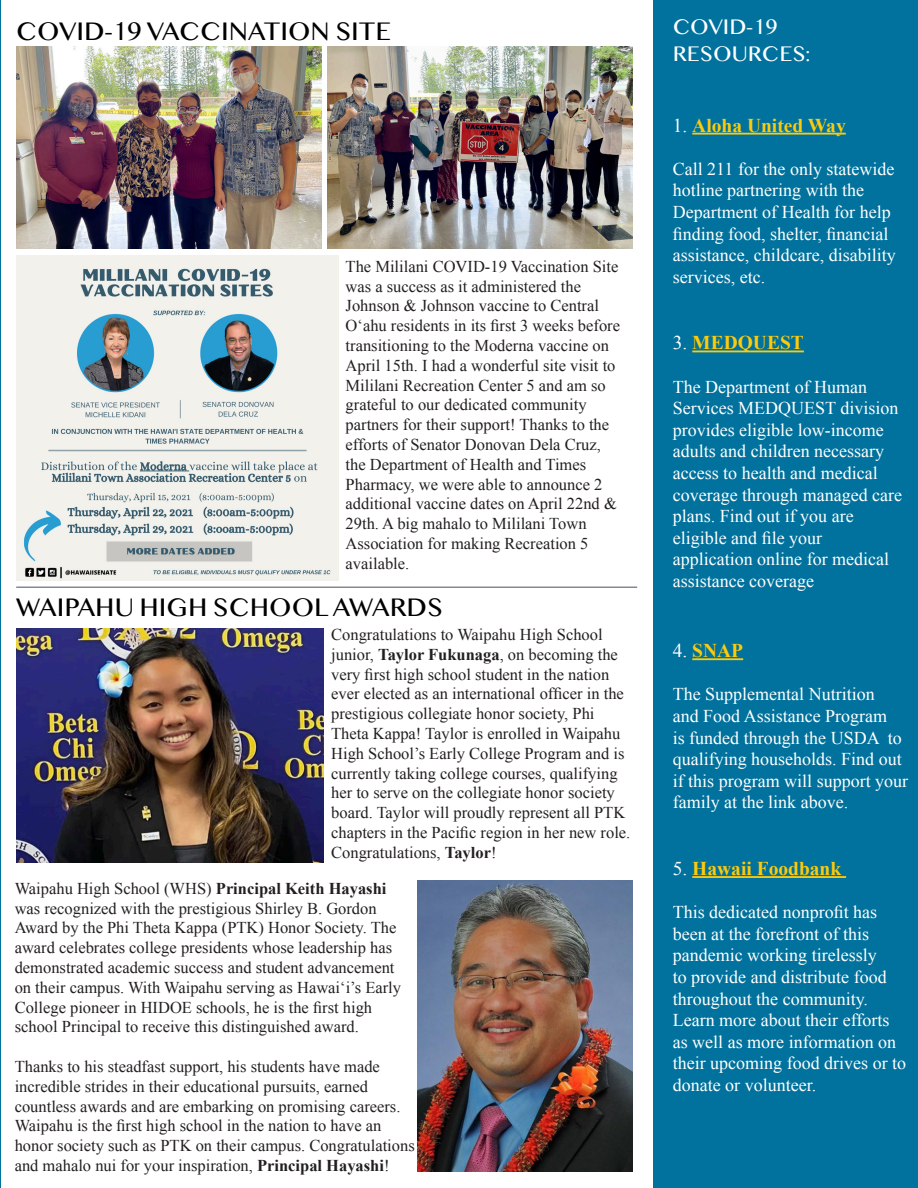
<style>
.page{position:relative;width:918px;height:1188px;background:#fff}
.page>*{position:absolute;margin:0;border:0;box-sizing:border-box;transform-origin:0 0}
.t1{font:27px "Sinhala MN";color:#000}
.t2{font:22.5px "Sinhala MN";color:#fff}
.t3{font:700 19.5px "Times New Roman";color:#feca0a}
.t4{font:18px/21.6px "Times New Roman";color:#fff}
.t5{font:16.5px/19.8px "Times New Roman";color:#231f20}
.s1{font-weight:700}
.s2{font-weight:400;color:#fff}
</style>
<div class="page">
<hr style="left:0;top:0;width:1px;height:1188px;background:#00729d">
<div style="left:653px;top:0;width:265px;height:1188px;background:#00729d"></div>
<hr style="left:692px;top:133px;width:154px;height:2px;background:#feca0a">
<hr style="left:692px;top:351px;width:112px;height:1px;background:#feca0a">
<hr style="left:692px;top:658px;width:51px;height:2px;background:#feca0a">
<hr style="left:692px;top:876px;width:154px;height:2px;background:#feca0a">
<img style="left:17px;top:255px;width:321px;height:326px">
<img style="left:16px;top:47px;width:305px;height:201px">
<img style="left:328px;top:47px;width:305px;height:201px">
<hr style="left:16px;top:586px;width:621px;height:2px;background:#878894">
<img style="left:16px;top:628px;width:308px;height:234px">
<img style="left:418px;top:881px;width:215px;height:290px">
<p class="t1" style="left:16px;top:20px;width:376px">COVID-19 VACCINATION SITE</p>
<p class="t5" style="left:346px;top:256px;width:276px">The Mililani COVID-19 Vaccination Site was a success as it administered the Johnson &amp; Johnson vaccine to Central Oʻahu residents in its first 3 weeks before transitioning to the Moderna vaccine on April 15th. I had a wonderful site visit to Mililani Recreation Center 5 and am so grateful to our dedicated community partners for their support! Thanks to the efforts of Senator Donovan Dela Cruz, the Department of Health and Times Pharmacy, we were able to announce 2 additional vaccine dates on April 22nd &amp; 29th. A big mahalo to Mililani Town Association for making Recreation 5 available.</p>
<p class="t1" style="left:16px;top:596px;width:428px">WAIPAHU HIGH SCHOOL AWARDS</p>
<p class="t5" style="left:331px;top:624px;width:301px">Congratulations to Waipahu High School junior, <span class="s1">Taylor Fukunaga</span>, on becoming the very first high school student in the nation ever elected as an international officer in the prestigious collegiate honor society, Phi Theta Kappa! Taylor is enrolled in Waipahu High School’s Early College Program and is currently taking college courses, qualifying her to serve on the collegiate honor society board. Taylor will proudly represent all PTK chapters in the Pacific region in her new role.<br>Congratulations, <span class="s1">Taylor</span>!</p>
<p class="t5" style="left:15px;top:878px;width:388px">Waipahu High School (WHS) <span class="s1">Principal Keith Hayashi </span>was recognized with the prestigious Shirley B. Gordon Award by the Phi Theta Kappa (PTK) Honor Society. The award celebrates college presidents whose leadership has demonstrated academic success and student advancement on their campus. With Waipahu serving as Hawaiʻi’s Early College pioneer in HIDOE schools, he is the first high school Principal to receive this distinguished award.</p>
<p class="t5" style="left:15px;top:1056px;width:402px">Thanks to his steadfast support, his students have made incredible strides in their educational pursuits, earned countless awards and are embarking on promising careers.<br>Waipahu is the first high school in the nation to have an honor society such as PTK on their campus. Congratulations and mahalo nui for your inspiration, <span class="s1">Principal Hayashi</span>!</p>
<p class="t2" style="left:673px;top:17px;width:106px">COVID-19</p>
<p class="t2" style="left:673px;top:44px;width:139px">RESOURCES:</p>
<p class="t3" style="left:673px;top:112px;width:175px"><span class="s2">1.</span> Aloha United Way</p>
<p class="t4" style="left:673px;top:158px;width:224px">Call 211 for the only statewide hotline partnering with the<br>Department of Health for help finding food, shelter, financial assistance, childcare, disability services, etc.</p>
<p class="t3" style="left:673px;top:329px;width:133px"><span class="s2">3.</span> MEDQUEST</p>
<p class="t4" style="left:673px;top:375px;width:231px">The Department of Human<br>Services MEDQUEST division provides eligible low-income adults and children necessary access to health and medical coverage through managed care plans. Find out if you are eligible and file your application online for medical assistance coverage</p>
<p class="t3" style="left:673px;top:637px;width:72px"><span class="s2">4.</span> SNAP</p>
<p class="t4" style="left:673px;top:683px;width:237px">The Supplemental Nutrition<br>and Food Assistance Program<br>is funded through the USDA to qualifying households. Find out if this program will support your family at the link above.</p>
<p class="t3" style="left:673px;top:855px;width:170px"><span class="s2">5.</span> Hawaii Foodbank</p>
<p class="t4" style="left:673px;top:901px;width:235px">This dedicated nonprofit has been at the forefront of this pandemic working tirelessly<br>to provide and distribute food throughout the community.<br>Learn more about their efforts as well as more information on their upcoming food drives or to donate or volunteer.</p>
</div>
